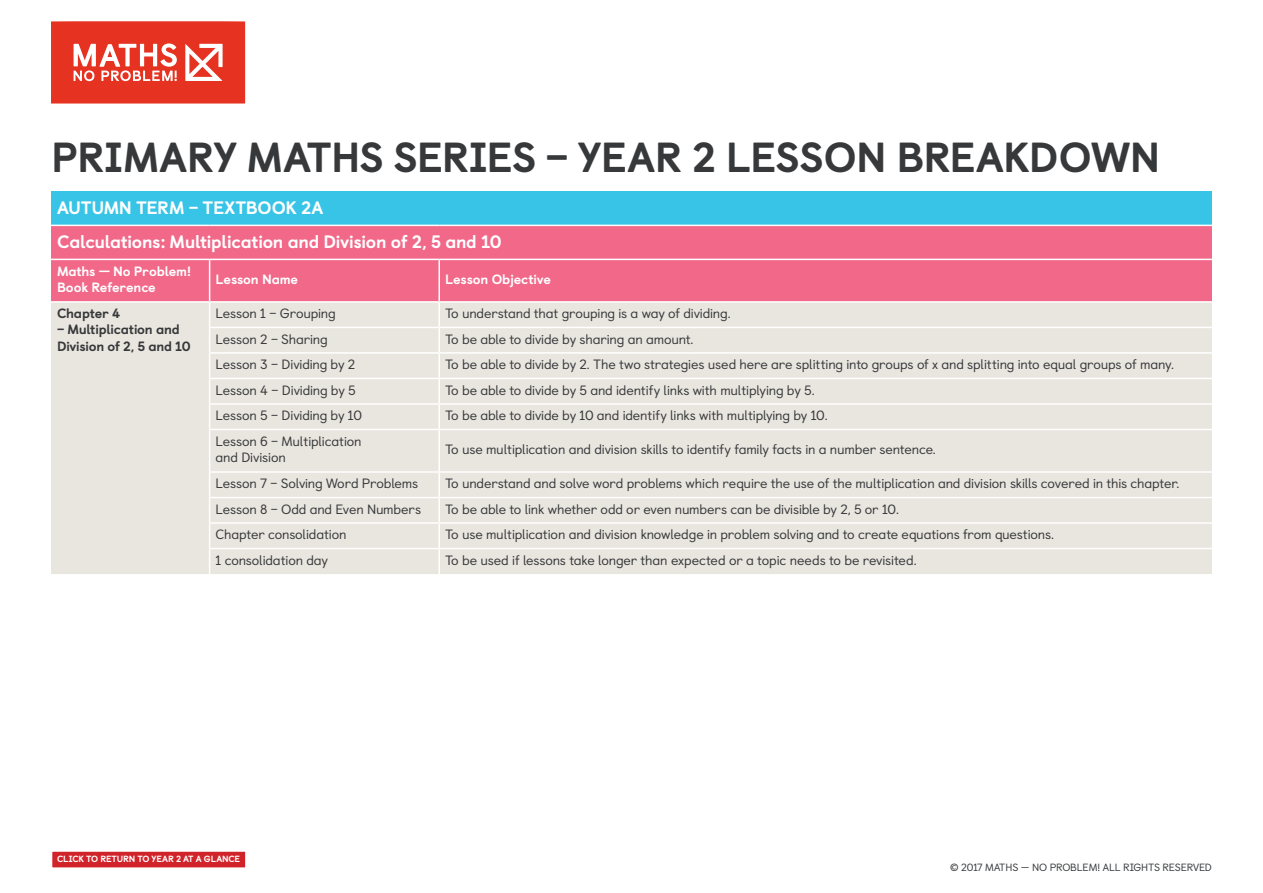
<style>
.page{position:relative;width:1263px;height:893px;background:#fff}
.page>*{position:absolute;margin:0;border:0;box-sizing:border-box;transform-origin:0 0}
.t1{font:800 42px "Castledown";letter-spacing:-.01em;color:#36383a}
.t2{font:800 18px/34.5px "Castledown";letter-spacing:-.015em;color:#fff}
.t3{font:13.5px/16.2px "Castledown";letter-spacing:-.015em;color:#36383a}
.t4{font:800 13.5px/16.2px "Castledown";letter-spacing:-.01em;color:#fff}
.t5{font:800 13.5px/16.2px "Castledown";letter-spacing:-.015em;color:#36383a}
.t6{font:10.5px "Castledown";letter-spacing:-.015em;color:#36383a}
.t7{font:800 9px "Castledown";letter-spacing:-.02em;color:#fff}
</style>
<div class="page">
<svg style="left:51px;top:21px;width:194px;height:83px"></svg>
<div style="left:51px;top:191px;width:1161px;height:34px;background:#37c4e6"></div>
<div style="left:51px;top:226px;width:1161px;height:75px;background:#f16889"></div>
<div style="left:51px;top:303px;width:1161px;height:271px;background:#e9e5df"></div>
<hr style="left:210px;top:259px;width:229px;height:1px;background:#fff">
<hr style="left:439px;top:259px;width:773px;height:1px;background:#fff">
<hr style="left:438px;top:260px;width:2px;height:41px;background:#fff">
<hr style="left:438px;top:303px;width:2px;height:24px;background:#fff">
<hr style="left:439px;top:327px;width:773px;height:1px;background:#fff">
<hr style="left:209px;top:327px;width:230px;height:1px;background:#fff">
<hr style="left:438px;top:328px;width:2px;height:24px;background:#fff">
<hr style="left:209px;top:352px;width:230px;height:2px;background:#fff">
<hr style="left:439px;top:352px;width:773px;height:2px;background:#fff">
<hr style="left:438px;top:354px;width:2px;height:24px;background:#fff">
<hr style="left:209px;top:378px;width:230px;height:1px;background:#fff">
<hr style="left:439px;top:378px;width:773px;height:1px;background:#fff">
<hr style="left:438px;top:379px;width:2px;height:24px;background:#fff">
<hr style="left:209px;top:403px;width:230px;height:2px;background:#fff">
<svg style="left:209px;top:303px;width:1px;height:126px"></svg>
<hr style="left:209px;top:430px;width:1px;height:41px;background:#fff">
<svg style="left:209px;top:473px;width:1px;height:101px"></svg>
<hr style="left:439px;top:403px;width:773px;height:2px;background:#fff">
<hr style="left:438px;top:405px;width:2px;height:24px;background:#fff">
<hr style="left:438px;top:430px;width:2px;height:41px;background:#fff">
<hr style="left:438px;top:473px;width:2px;height:24px;background:#fff">
<hr style="left:438px;top:498px;width:2px;height:24px;background:#fff">
<hr style="left:438px;top:524px;width:2px;height:24px;background:#fff">
<hr style="left:438px;top:549px;width:2px;height:25px;background:#fff">
<hr style="left:51px;top:259px;width:159px;height:1px;background:#fff">
<hr style="left:209px;top:260px;width:1px;height:41px;background:#fff">
<hr style="left:209px;top:471px;width:230px;height:2px;background:#fff">
<hr style="left:439px;top:471px;width:773px;height:2px;background:#fff">
<hr style="left:209px;top:497px;width:230px;height:1px;background:#fff">
<hr style="left:439px;top:497px;width:773px;height:1px;background:#fff">
<hr style="left:209px;top:522px;width:230px;height:2px;background:#fff">
<hr style="left:439px;top:522px;width:773px;height:2px;background:#fff">
<hr style="left:209px;top:548px;width:230px;height:1px;background:#fff">
<hr style="left:439px;top:548px;width:773px;height:1px;background:#fff">
<hr style="left:209px;top:429px;width:230px;height:1px;background:#fff">
<hr style="left:439px;top:429px;width:773px;height:1px;background:#fff">
<div style="left:52px;top:851px;width:194px;height:17px;background:#d1232a"></div>
<div style="left:51px;top:850px;width:195px;height:19px;border:1px solid #fff"></div>
<h1 class="t1" style="left:51px;top:123px;width:1111px">PRIMARY MATHS SERIES – YEAR 2 LESSON BREAKDOWN</h1>
<h2 class="t2" style="left:57px;top:189px;width:446px">AUTUMN TERM – TEXTBOOK 2A<br>Calculations: Multiplication and Division of 2, 5 and 10</h2>
<p class="t4" style="left:57px;top:262px;width:136px">Maths — No Problem!<br>Book Reference</p>
<p class="t4" style="left:216px;top:270px;width:84px">Lesson Name</p>
<p class="t4" style="left:445px;top:270px;width:107px">Lesson Objective</p>
<p class="t5" style="left:57px;top:304px;width:65px">Chapter 4</p>
<p class="t5" style="left:57px;top:321px;width:135px">– Multiplication and<br>Division of 2, 5 and 10</p>
<p class="t3" style="left:216px;top:304px;width:122px">Lesson 1 – Grouping</p>
<p class="t3" style="left:445px;top:304px;width:287px">To understand that grouping is a way of dividing.</p>
<p class="t3" style="left:216px;top:330px;width:114px">Lesson 2 – Sharing</p>
<p class="t3" style="left:445px;top:330px;width:250px">To be able to divide by sharing an amount.</p>
<p class="t3" style="left:216px;top:355px;width:141px">Lesson 3 – Dividing by 2</p>
<p class="t3" style="left:445px;top:355px;width:730px">To be able to divide by 2. The two strategies used here are splitting into groups of x and splitting into equal groups of many.</p>
<p class="t3" style="left:216px;top:381px;width:142px">Lesson 4 – Dividing by 5</p>
<p class="t3" style="left:445px;top:381px;width:371px">To be able to divide by 5 and identify links with multiplying by 5.</p>
<p class="t3" style="left:216px;top:406px;width:148px">Lesson 5 – Dividing by 10</p>
<p class="t3" style="left:445px;top:406px;width:384px">To be able to divide by 10 and identify links with multiplying by 10.</p>
<p class="t3" style="left:216px;top:432px;width:148px">Lesson 6 – Multiplication and Division</p>
<p class="t3" style="left:445px;top:440px;width:492px">To use multiplication and division skills to identify family facts in a number sentence.</p>
<p class="t3" style="left:216px;top:474px;width:204px">Lesson 7 – Solving Word Problems</p>
<p class="t3" style="left:445px;top:474px;width:736px">To understand and solve word problems which require the use of the multiplication and division skills covered in this chapter.</p>
<p class="t3" style="left:216px;top:500px;width:207px">Lesson 8 – Odd and Even Numbers</p>
<p class="t3" style="left:445px;top:500px;width:455px">To be able to link whether odd or even numbers can be divisible by 2, 5 or 10.</p>
<p class="t3" style="left:216px;top:525px;width:133px">Chapter consolidation</p>
<p class="t3" style="left:445px;top:525px;width:610px">To use multiplication and division knowledge in problem solving and to create equations from questions.</p>
<p class="t3" style="left:216px;top:551px;width:114px">1 consolidation day</p>
<p class="t3" style="left:445px;top:551px;width:473px">To be used if lessons take longer than expected or a topic needs to be revisited.</p>
<p class="t7" style="left:57px;top:852px;width:184px">CLICK TO RETURN TO YEAR 2 AT A GLANCE</p>
<p class="t6" style="left:950px;top:859px;width:263px">© 2017 MATHS – NO PROBLEM! ALL RIGHTS RESERVED</p>
</div>
